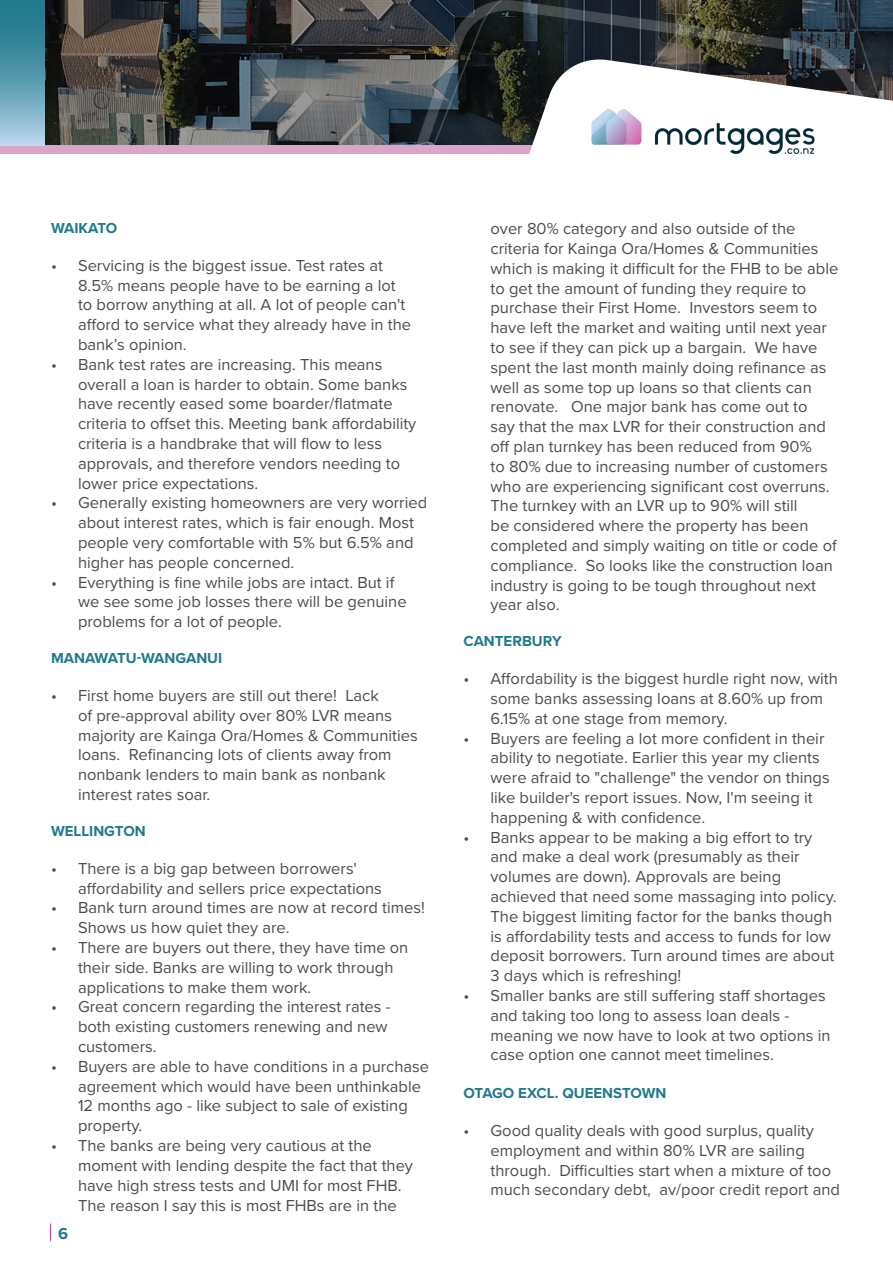
<style>
.page{position:relative;width:893px;height:1263px;background:#fff}
.page>*{position:absolute;margin:0;border:0;box-sizing:border-box;transform-origin:0 0}
.t1{font:16.5px/19.8px "Proxima Nova";color:#4c4e4e}
.t2{font:700 16.5px "Proxima Nova";color:#217a8c}
.Copy{font:700 15px "Proxima Nova";color:#217a8c}
</style>
<div class="page">
<svg style="left:50px;top:1223px;width:1px;height:18px"></svg>
<img style="left:45px;top:0;width:300px;height:146px">
<svg style="left:345px;top:0;width:132px;height:146px;background:#454b50"></svg>
<div style="left:0;top:146px;width:893px;height:8px;background:#dca4c9"></div>
<svg style="left:0;top:0;width:45px;height:146px;background:#5b9cb1"></svg>
<svg style="left:477px;top:0;width:416px;height:56px;background:#2d3436"></svg>
<svg style="left:450px;top:56px;width:443px;height:98px"></svg>
<img style="left:587px;top:99px;width:232px;height:55px">
<p class="Copy" style="left:51px;top:217px;width:68px">WAIKATO</p>
<p class="t1" style="left:78px;top:255px;width:335px;text-indent:-27px">• Servicing is the biggest issue. Test rates at 8.5% means people have to be earning a lot to borrow anything at all. A lot of people can't afford to service what they already have in the bank’s opinion.</p>
<p class="t1" style="left:78px;top:354px;width:340px;text-indent:-27px">• Bank test rates are increasing. This means overall a loan is harder to obtain. Some banks have recently eased some boarder/flatmate criteria to offset this. Meeting bank affordability criteria is a handbrake that will flow to less approvals, and therefore vendors needing to lower price expectations.</p>
<p class="t1" style="left:78px;top:492px;width:351px;text-indent:-27px">• Generally existing homeowners are very worried about interest rates, which is fair enough. Most people very comfortable with 5% but 6.5% and higher has people concerned.</p>
<p class="t1" style="left:78px;top:571px;width:330px;text-indent:-27px">• Everything is fine while jobs are intact. But if we see some job losses there will be genuine problems for a lot of people.</p>
<p class="Copy" style="left:51px;top:647px;width:173px">MANAWATU-WANGANUI</p>
<p class="t1" style="left:78px;top:685px;width:341px;text-indent:-27px">• First home buyers are still out there! Lack<br>of pre-approval ability over 80% LVR means majority are Kainga Ora/Homes &amp; Communities loans. Refinancing lots of clients away from nonbank lenders to main bank as nonbank interest rates soar.</p>
<p class="Copy" style="left:51px;top:820px;width:96px">WELLINGTON</p>
<p class="t1" style="left:78px;top:858px;width:305px;text-indent:-27px">• There is a big gap between borrowers' affordability and sellers price expectations</p>
<p class="t1" style="left:78px;top:897px;width:348px;text-indent:-27px">• Bank turn around times are now at record times!<br>Shows us how quiet they are.</p>
<p class="t1" style="left:78px;top:937px;width:332px;text-indent:-27px">• There are buyers out there, they have time on their side. Banks are willing to work through applications to make them work.</p>
<p class="t1" style="left:78px;top:996px;width:314px;text-indent:-27px">• Great concern regarding the interest rates - both existing customers renewing and new customers.</p>
<p class="t1" style="left:78px;top:1056px;width:353px;text-indent:-27px">• Buyers are able to have conditions in a purchase agreement which would have been unthinkable 12 months ago - like subject to sale of existing property.</p>
<p class="t1" style="left:78px;top:1135px;width:337px;text-indent:-27px">• The banks are being very cautious at the moment with lending despite the fact that they have high stress tests and UMI for most FHB.<br>The reason I say this is most FHBs are in the</p>
<p class="t2" style="left:58px;top:1221px;width:12px">6</p>
<p class="t1" style="left:490px;top:218px;width:349px">over 80% category and also outside of the criteria for Kainga Ora/Homes &amp; Communities which is making it difficult for the FHB to be able to get the amount of funding they require to purchase their First Home. Investors seem to have left the market and waiting until next year to see if they can pick up a bargain. We have spent the last month mainly doing refinance as well as some top up loans so that clients can renovate. One major bank has come out to<br>say that the max LVR for their construction and off plan turnkey has been reduced from 90%<br>to 80% due to increasing number of customers who are experiencing significant cost overruns.<br>The turnkey with an LVR up to 90% will still<br>be considered where the property has been completed and simply waiting on title or code of compliance. So looks like the construction loan industry is going to be tough throughout next year also.</p>
<p class="Copy" style="left:463px;top:630px;width:100px">CANTERBURY</p>
<p class="t1" style="left:490px;top:668px;width:349px;text-indent:-27px">• Affordability is the biggest hurdle right now, with some banks assessing loans at 8.60% up from<br>6.15% at one stage from memory.</p>
<p class="t1" style="left:490px;top:727px;width:341px;text-indent:-27px">• Buyers are feeling a lot more confident in their ability to negotiate. Earlier this year my clients were afraid to "challenge" the vendor on things like builder's report issues. Now, I'm seeing it happening &amp; with confidence.</p>
<p class="t1" style="left:490px;top:826px;width:348px;text-indent:-27px">• Banks appear to be making a big effort to try and make a deal work (presumably as their volumes are down). Approvals are being achieved that need some massaging into policy.<br>The biggest limiting factor for the banks though is affordability tests and access to funds for low deposit borrowers. Turn around times are about 3 days which is refreshing!</p>
<p class="t1" style="left:490px;top:985px;width:341px;text-indent:-27px">• Smaller banks are still suffering staff shortages and taking too long to assess loan deals - meaning we now have to look at two options in case option one cannot meet timelines.</p>
<p class="Copy" style="left:463px;top:1082px;width:204px">OTAGO EXCL. QUEENSTOWN</p>
<p class="t1" style="left:490px;top:1120px;width:351px;text-indent:-27px">• Good quality deals with good surplus, quality employment and within 80% LVR are sailing through. Difficulties start when a mixture of too much secondary debt, av/poor credit report and</p>
</div>
